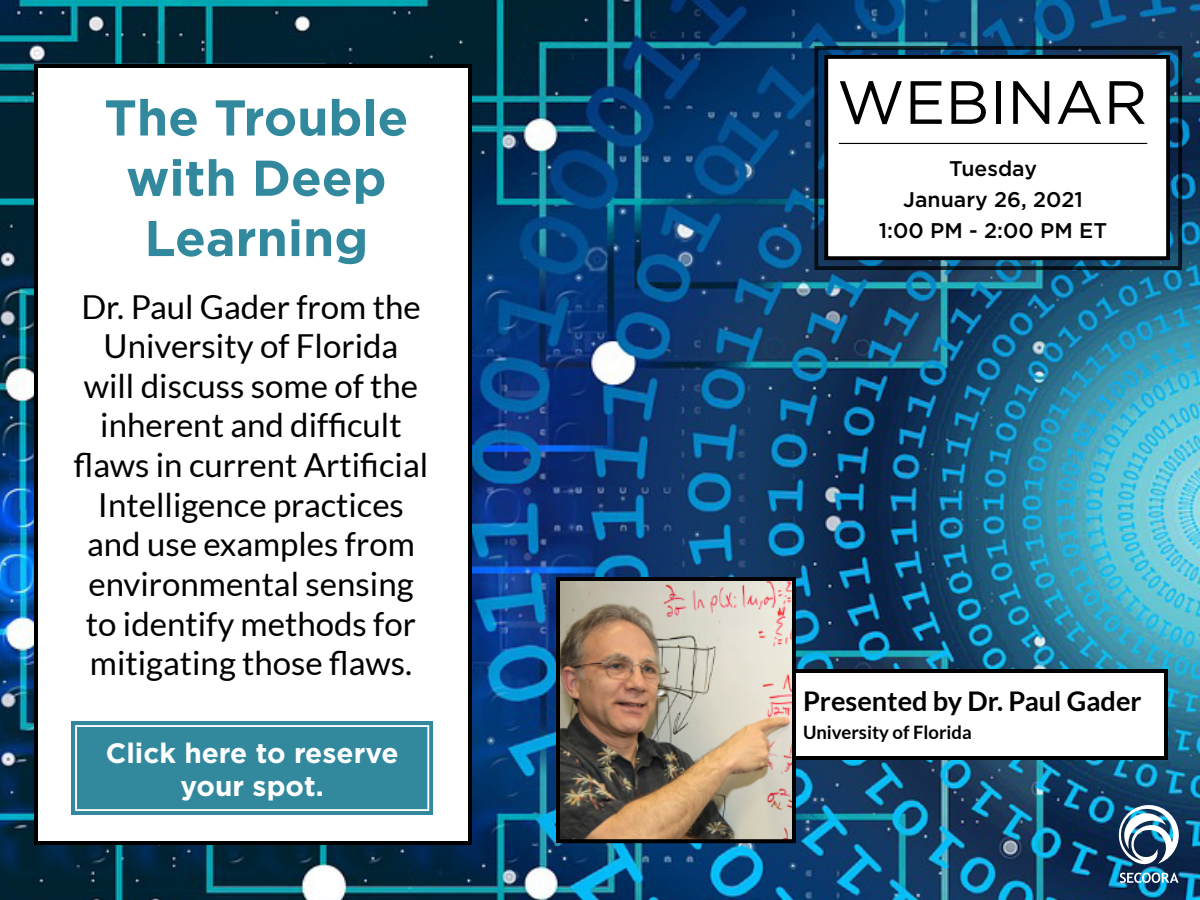
<style>
.page{position:relative;width:1200px;height:900px;background:#fff}
.page>*{position:absolute;margin:0;border:0;box-sizing:border-box;transform-origin:0 0}
.t1{font:61px "Gotham";color:#000}
.t2{font:700 50.2px/60.3px "Gotham";color:#32899e;text-align:center}
.t3{font:33px/39.6px "Lato";color:#000;text-align:center}
.t4{font:700 28px/33.6px "Gotham";color:#fff;text-align:center}
.t5{font:700 27.1px "Lato";color:#000}
.t6{font:500 21.2px/30.9px "Gotham";color:#000;text-align:center}
.t7{font:700 18.5px "Lato";color:#000}
</style>
<div class="page">
<img style="left:0;top:0;width:1200px;height:900px">
<div style="left:569px;top:671px;width:597px;height:87px;background:#fff"></div>
<div style="left:567px;top:669px;width:601px;height:91px;border:4px solid #000"></div>
<div style="left:36px;top:66px;width:434px;height:777px;background:#fff"></div>
<div style="left:34px;top:64px;width:438px;height:781px;border:4px solid #000"></div>
<div style="left:71px;top:721px;width:362px;height:94px;background:#32899e"></div>
<div style="left:75px;top:725px;width:354px;height:86px;border:2px solid #fff"></div>
<img style="left:1117px;top:805px;width:62px;height:59px">
<svg style="left:1120px;top:873px;width:59px;height:10px"></svg>
<div style="left:814px;top:46px;width:368px;height:224px;border:4px solid #000"></div>
<div style="left:824px;top:55px;width:346px;height:205px;background:#fff;border:4px solid #000"></div>
<hr style="left:839px;top:143px;width:308px;height:1px;background:#000">
<img style="left:561px;top:582px;width:230px;height:256px">
<div style="left:556px;top:577px;width:240px;height:266px;border:4px solid #000"></div>
<h2 class="t2" style="left:104px;top:86px;width:305px">The Trouble with Deep<br>Learning</h2>
<p class="t3" style="left:74px;top:287px;width:356px">Dr. Paul Gader from the<br>University of Florida<br>will discuss some of the inherent and difficult flaws in current Artificial<br>Intelligence practices and use examples from environmental sensing to identify methods for mitigating those flaws.</p>
<p class="t4" style="left:106px;top:735px;width:294px">Click here to reserve your spot.</p>
<h1 class="t1" style="left:837px;top:69px;width:312px">WEBINAR</h1>
<p class="t6" style="left:879px;top:153px;width:230px">Tuesday<br>January 26, 2021<br>1:00 PM - 2:00 PM ET</p>
<p class="t5" style="left:803px;top:685px;width:340px">Presented by Dr. Paul Gader</p>
<p class="t7" style="left:803px;top:721px;width:170px">University of Florida</p>
</div>
